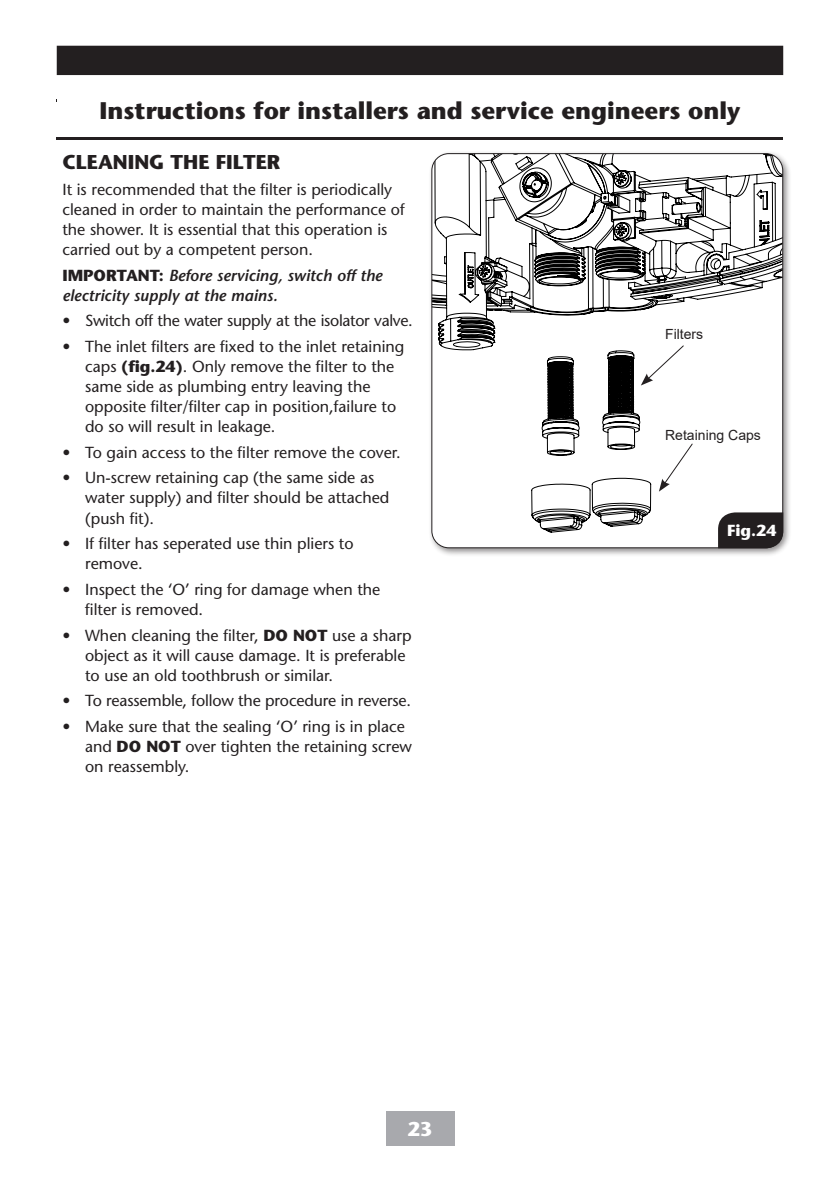
<style>
.page{position:relative;width:840px;height:1191px;background:#fff}
.page>*{position:absolute;margin:0;border:0;box-sizing:border-box;transform-origin:0 0}
.t1{font:700 24px "Stone Sans Std";color:#231f20}
._01_Heading_10pt_Bol{font:700 20px "Stone Sans Std";color:#231f20}
.t2{font:700 20px "Stone Sans Std";color:#fff}
.t3{font:500 16px/20px "Stone Sans Std";color:#231f20}
.t4{font:italic 600 16px/20px "Stone Sans Std";color:#231f20}
.t5{font:500 16px "Stone Sans Std";letter-spacing:-.02em;color:#231f20}
.t6{font:700 16px "Stone Sans Std";color:#fff}
.t7{font:14px "Arial";color:#231f20}
.s1{font-weight:700;font-style:normal}
.s2{font-weight:700}
</style>
<div class="page">
<div style="left:386px;top:1111px;width:68px;height:34px;background:#a8a9ad"></div>
<hr style="left:57px;top:137px;width:725px;height:2px;background:#231f20">
<div style="left:427px;top:150px;width:364px;height:407px;background:#231f20;opacity:.5"></div>
<div style="left:431px;top:154px;width:351px;height:394px;background:#fff;border-radius:17px"></div>
<svg style="left:431px;top:154px;width:351px;height:379px"></svg>
<svg style="left:717px;top:512px;width:65px;height:36px;background:#312d2e"></svg>
<svg style="left:658px;top:443px;width:35px;height:48px"></svg>
<svg style="left:640px;top:344px;width:44px;height:41px"></svg>
<div style="left:57px;top:46px;width:725px;height:29px;background:#231f20"></div>
<p class="t1" style="left:99px;top:96px;width:642px">Instructions for installers and service engineers only</p>
<p class="_01_Heading_10pt_Bol" style="left:62px;top:150px;width:219px">CLEANING THE FILTER</p>
<p class="t3" style="left:62px;top:179px;width:343px">It is recommended that the filter is periodically cleaned in order to maintain the performance of the shower. It is essential that this operation is carried out by a competent person.</p>
<p class="t4" style="left:62px;top:265px;width:321px"><span class="s1">IMPORTANT:</span> Before servicing, switch off the electricity supply at the mains.</p>
<p class="t5" style="left:62px;top:311px;width:352px">• Switch off the water supply at the isolator valve.</p>
<p class="t3" style="left:85px;top:336px;width:320px;text-indent:-23px">• The inlet filters are fixed to the inlet retaining caps <span class="s2">(fig.24)</span>. Only remove the filter to the same side as plumbing entry leaving the opposite filter/filter cap in position,failure to do so will result in leakage.</p>
<p class="t3" style="left:62px;top:442px;width:340px">• To gain access to the filter remove the cover.</p>
<p class="t3" style="left:85px;top:468px;width:306px;text-indent:-23px">• Un-screw retaining cap (the same side as water supply) and filter should be attached (push fit).</p>
<p class="t3" style="left:85px;top:533px;width:270px;text-indent:-23px">• If filter has seperated use thin pliers to remove.</p>
<p class="t3" style="left:85px;top:579px;width:296px;text-indent:-23px">• Inspect the ‘O’ ring for damage when the filter is removed.</p>
<p class="t3" style="left:85px;top:625px;width:328px;text-indent:-23px">• When cleaning the filter, <span class="s2">DO NOT</span> use a sharp object as it will cause damage. It is preferable to use an old toothbrush or similar.</p>
<p class="t3" style="left:62px;top:690px;width:350px">• To reassemble, follow the procedure in reverse.</p>
<p class="t3" style="left:85px;top:716px;width:328px;text-indent:-23px">• Make sure that the sealing ‘O’ ring is in place and <span class="s2">DO NOT</span> over tighten the retaining screw on reassembly.</p>
<p class="t3" style="left:57px;top:102px;width:364px">Instructions for installers and service engineers only</p>
<p class="_01_Heading_10pt_Bol" style="left:104px;top:108px;width:632px">INSTRUCTIONS FOR INSTALLERS AND SERVICE ENGINEERS ONLY</p>
<p class="t7" style="left:664px;top:325px;width:40px">Filters</p>
<p class="t7" style="left:664px;top:425px;width:97px">Retaining Caps</p>
<p class="t6" style="left:726px;top:521px;width:51px">Fig.24</p>
<p class="t2" style="left:407px;top:1117px;width:27px">23</p>
</div>
